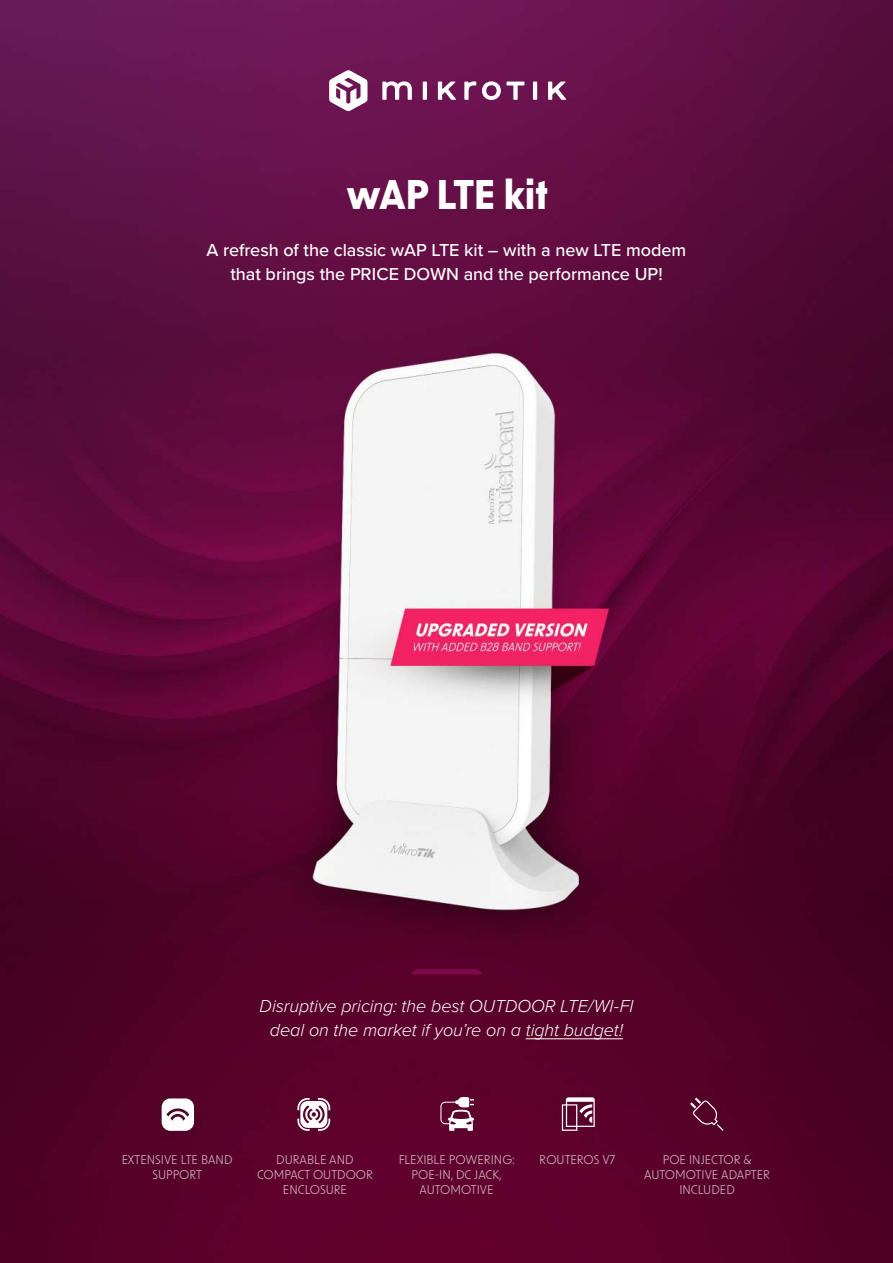
<style>
.page{position:relative;width:893px;height:1263px;background:#fff}
.page>*{position:absolute;margin:0;border:0;box-sizing:border-box;transform-origin:0 0}
.t1{font:700 39.45px "New Order";letter-spacing:-.01em;color:#fff}
.t2{font:500 18px/24px "Proxima Nova";letter-spacing:-.005em;color:#fff;text-align:center}
.t3{font:italic 300 18px/24px "Proxima Nova";letter-spacing:-.005em;color:#fff;text-align:center}
.t4{font:12.15px/14.9px "New Order";color:#fff;text-align:center}
</style>
<div class="page">
<img style="left:0;top:0;width:893px;height:1263px">
<div style="left:341px;top:176px;width:213px;height:44px;background:#650f46"></div>
<hr style="left:526px;top:1038px;width:97px;height:1px;background:#fff">
<svg style="left:382px;top:81px;width:184px;height:19px"></svg>
<svg style="left:329px;top:70px;width:38px;height:41px"></svg>
<div style="left:550px;top:1085px;width:57px;height:58px;background:#5b012b"></div>
<svg style="left:562px;top:1097px;width:33px;height:34px"></svg>
<div style="left:150px;top:1086px;width:56px;height:57px;background:#550127"></div>
<svg style="left:162px;top:1098px;width:32px;height:33px"></svg>
<div style="left:426px;top:1083px;width:61px;height:61px;background:#5f012b"></div>
<svg style="left:440px;top:1097px;width:34px;height:34px"></svg>
<div style="left:286px;top:1086px;width:56px;height:57px;background:#5c022a"></div>
<svg style="left:297px;top:1098px;width:33px;height:33px"></svg>
<div style="left:680px;top:1087px;width:54px;height:54px;background:#560128"></div>
<svg style="left:690px;top:1097px;width:33px;height:34px"></svg>
<svg style="left:411px;top:969px;width:71px;height:5px"></svg>
<h1 class="t1" style="left:347px;top:168px;width:204px">wAP LTE kit</h1>
<h2 class="t2" style="left:207px;top:237px;width:481px">A refresh of the classic wAP LTE kit – with a new LTE modem that brings the PRICE DOWN and the performance UP!</h2>
<h2 class="t3" style="left:260px;top:993px;width:375px">Disruptive pricing: the best OUTDOOR LTE/WI-FI deal on the market if you’re on a tight budget!</h2>
<p class="t4" style="left:121px;top:1152px;width:113px">EXTENSIVE LTE BAND<br>SUPPORT</p>
<p class="t4" style="left:644px;top:1152px;width:127px">POE INJECTOR &amp;<br>AUTOMOTIVE ADAPTER<br>INCLUDED</p>
<p class="t4" style="left:276px;top:1152px;width:79px">DURABLE AND</p>
<p class="t4" style="left:540px;top:1152px;width:77px">ROUTEROS V7</p>
<p class="t4" style="left:257px;top:1166px;width:117px">COMPACT OUTDOOR<br>ENCLOSURE</p>
<p class="t4" style="left:398px;top:1152px;width:118px">FLEXIBLE POWERING:<br>POE-IN, DC JACK,<br>AUTOMOTIVE</p>
</div>
